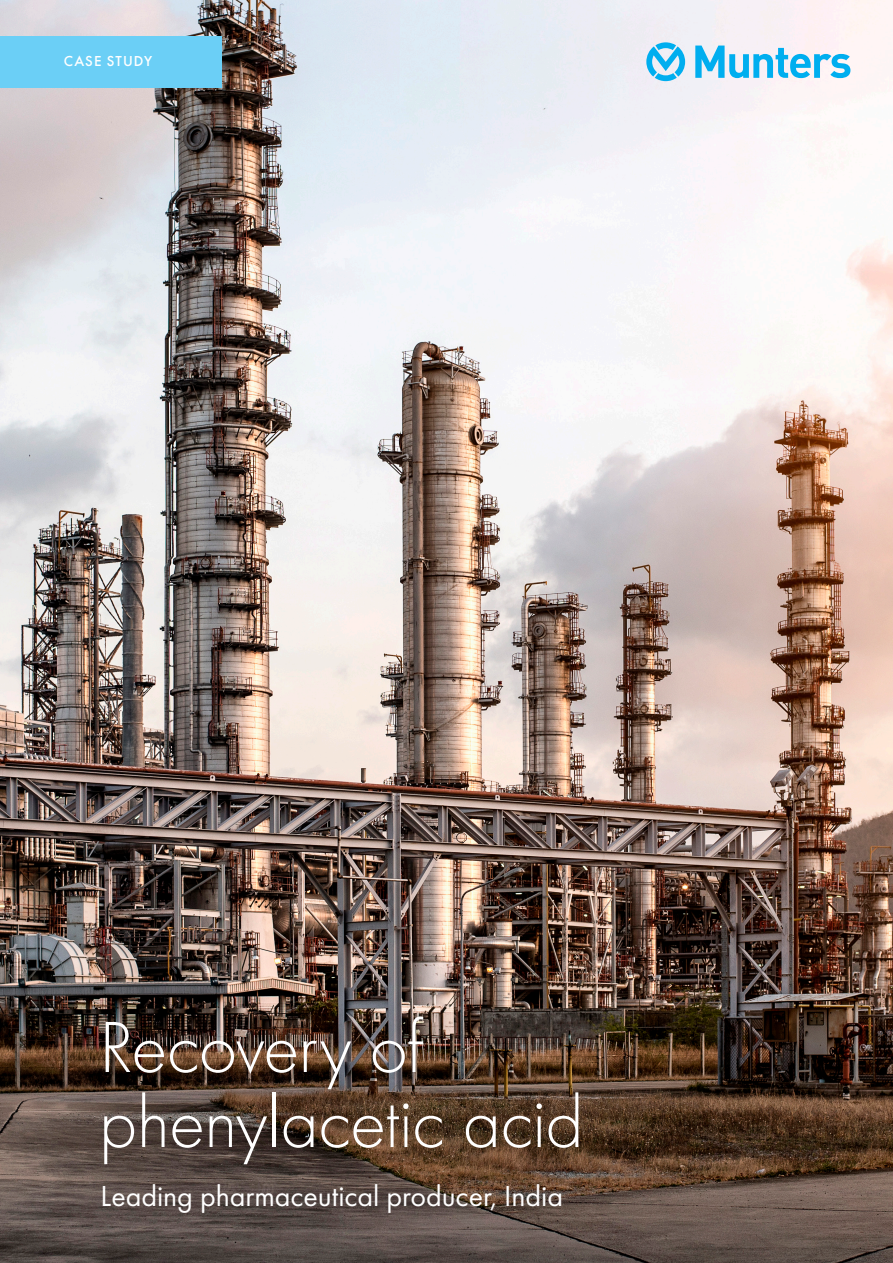
<style>
.page{position:relative;width:893px;height:1263px;background:#fff}
.page>*{position:absolute;margin:0;border:0;box-sizing:border-box;transform-origin:0 0}
.t1{font:75px/75px "Futura PT Light";letter-spacing:-.015em;color:#fff}
.t2{font:30px "Futura PT";letter-spacing:-.005em;color:#fff}
.t3{font:15px "Futura PT Medium";letter-spacing:.07em;color:#fff}
</style>
<div class="page">
<img style="left:0;top:0;width:893px;height:1263px">
<div style="left:0;top:36px;width:221px;height:51px;background:#6bcff6"></div>
<svg style="left:695px;top:46px;width:155px;height:32px"></svg>
<svg style="left:646px;top:42px;width:39px;height:39px"></svg>
<p class="t3" style="left:64px;top:52px;width:90px">CASE STUDY</p>
<h1 class="t1" style="left:99px;top:1010px;width:486px">Recovery of phenylacetic acid</h1>
<p class="t2" style="left:101px;top:1178px;width:464px">Leading pharmaceutical producer, India</p>
</div>
